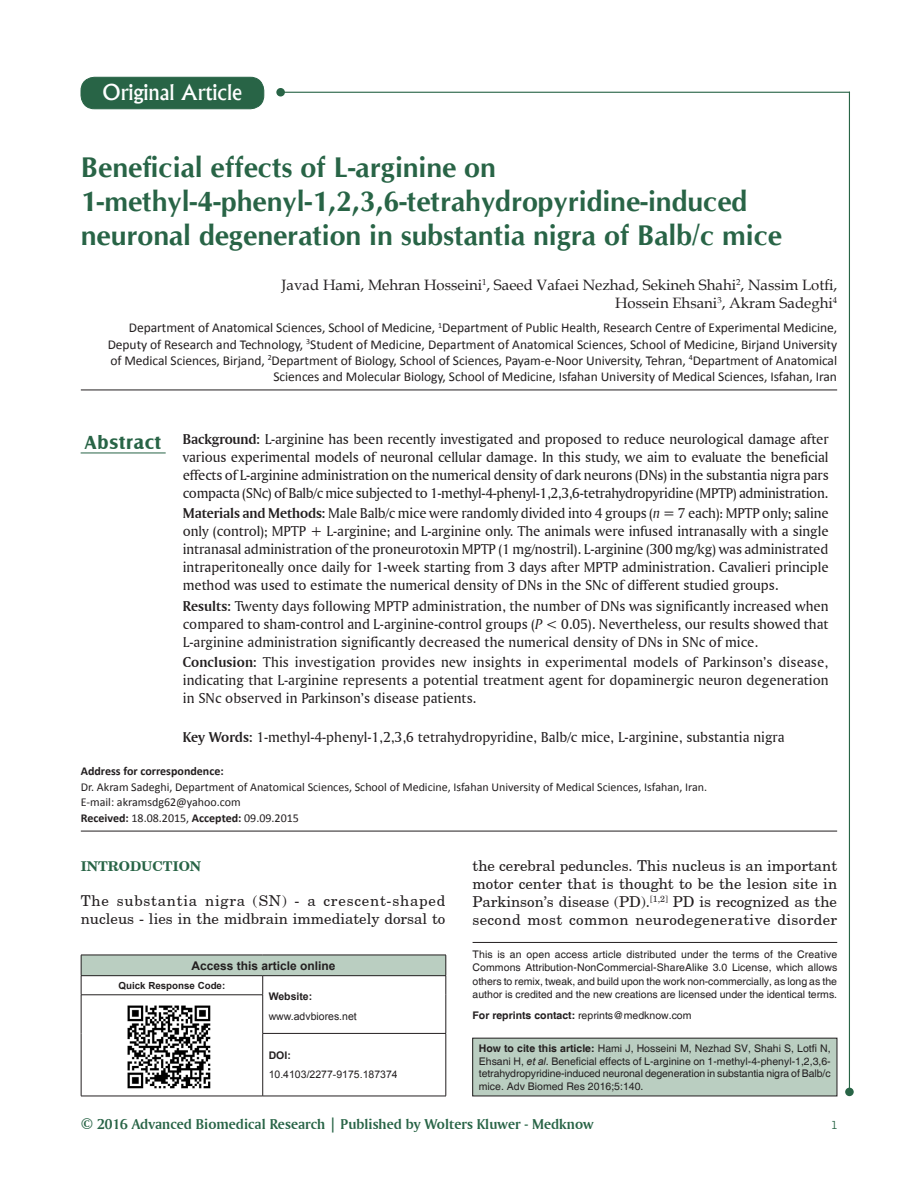
<style>
.page{position:relative;width:918px;height:1188px;background:#fff}
.page>*{position:absolute;margin:0;border:0;box-sizing:border-box;transform-origin:0 0}
.AT{font:700 28.5px/34.2px "CG Omega";color:#286446}
.AH{font:500 21px "Albertus";color:#fff}
.ABSH{font:700 19.5px "Castle T";letter-spacing:.04em;color:#286446}
.ABS{font:15px/18px "Amerigo BT Roman A";letter-spacing:-.005em;color:#231f20;text-align:justify}
.TX{font:15px/18px "New Century Schoolbook";letter-spacing:.025em;color:#231f20;text-align:justify}
.AU{font:15px/18px "Book Antiqua";color:#231f20;text-align:right}
.KWD{font:15px "Amerigo BT Roman A";color:#231f20}
.TX-2{font:15px/18px "New Century Schoolbook";color:#231f20}
.RF{font:15px "Amerigo BT Bold A";color:#286446}
.AFF{font:13.5px/16.2px "Calibri";letter-spacing:-.005em;color:#231f20;text-align:right}
.t1{font:700 13.5px "Century Schoolbook BT";color:#286446}
.ADD{font:12px/15.8px "Calibri";color:#231f20}
.HIS{font:12px "Calibri";color:#231f20}
.ATAO{font:700 12px "Arial";color:#231f20}
.RF-2{font:12px "Bell Centennial BT Address";color:#286446}
.OS{font:10.5px/13.5px "Helvetica";color:#231f20;text-align:justify}
.SRC{font:10.5px/12.6px "Helvetica";letter-spacing:-.01em;color:#231f20;text-align:justify}
.DOI{font:10.5px "Arial";color:#231f20}
.WEB{font:10.5px "Arial";color:#231f20}
.WEB-2{font:700 10.5px "Arial";color:#231f20}
.DOI-2{font:700 10.5px "Arial";color:#231f20}
.QRC{font:700 9.75px "Arial";color:#231f20}
.s1{font-family:"Amerigo BT Bold A"}
.s2{font-family:"Amerigo BT Italic A"}
.s3{font-weight:700}
.s4{font-style:italic}
</style>
<div class="page">
<div style="left:81px;top:77px;width:183px;height:32px;background:#286446;border-radius:14px"></div>
<div style="left:81px;top:77px;width:183px;height:32px;border:1px solid #286446;border-radius:14px"></div>
<hr style="left:281px;top:92px;width:569px;height:1px;background:#286446">
<div style="left:276px;top:88px;width:9px;height:8px;background:#286446;border-radius:50%"></div>
<hr style="left:849px;top:92px;width:1px;height:999px;background:#286446">
<div style="left:845px;top:1088px;width:9px;height:8px;background:#286446;border-radius:50%"></div>
<hr style="left:81px;top:831px;width:756px;height:1px;background:#231f20">
<hr style="left:81px;top:453px;width:85px;height:1px;background:#286446">
<hr style="left:81px;top:390px;width:756px;height:1px;background:#231f20">
<div style="left:81px;top:955px;width:365px;height:21px;background:#bacec1"></div>
<hr style="left:81px;top:1096px;width:182px;height:1px;background:#231f20">
<hr style="left:81px;top:955px;width:182px;height:1px;background:#231f20">
<hr style="left:263px;top:955px;width:183px;height:1px;background:#231f20">
<hr style="left:81px;top:975px;width:182px;height:1px;background:#231f20">
<svg style="left:81px;top:955px;width:1px;height:40px"></svg>
<hr style="left:263px;top:975px;width:183px;height:1px;background:#231f20">
<svg style="left:446px;top:955px;width:1px;height:40px"></svg>
<hr style="left:446px;top:995px;width:1px;height:38px;background:#231f20">
<hr style="left:81px;top:995px;width:182px;height:1px;background:#231f20">
<hr style="left:81px;top:995px;width:1px;height:38px;background:#231f20">
<hr style="left:81px;top:1033px;width:1px;height:63px;background:#231f20">
<hr style="left:446px;top:1034px;width:1px;height:62px;background:#231f20">
<hr style="left:263px;top:1096px;width:183px;height:1px;background:#231f20">
<svg style="left:262px;top:976px;width:1px;height:19px"></svg>
<hr style="left:262px;top:995px;width:1px;height:38px;background:#231f20">
<hr style="left:262px;top:1034px;width:1px;height:62px;background:#231f20">
<hr style="left:263px;top:1033px;width:183px;height:1px;background:#231f20">
<img style="left:127px;top:1005px;width:84px;height:84px">
<div style="left:473px;top:1038px;width:364px;height:58px;background:#bacec1"></div>
<hr style="left:473px;top:942px;width:364px;height:1px;background:#231f20">
<p class="AH" style="left:103px;top:80px;width:141px">Original Article</p>
<p class="AT" style="left:81px;top:150px;width:703px">Beneficial effects of L‑arginine on<br>1‑methyl‑4‑phenyl‑1,2,3,6‑tetrahydropyridine‑induced neuronal degeneration in substantia nigra of Balb/c mice</p>
<p class="AU" style="left:282px;top:275px;width:557px">Javad Hami, Mehran Hosseini<sup>1</sup>, Saeed Vafaei Nezhad, Sekineh Shahi<sup>2</sup>, Nassim Lotfi,<br>Hossein Ehsani<sup>3</sup>, Akram Sadeghi<sup>4</sup></p>
<p class="AFF" style="left:108px;top:320px;width:731px">Department of Anatomical Sciences, School of Medicine, <sup>1</sup>Department of Public Health, Research Centre of Experimental Medicine, Deputy of Research and Technology, <sup>3</sup>Student of Medicine, Department of Anatomical Sciences, School of Medicine, Birjand University of Medical Sciences, Birjand, <sup>2</sup>Department of Biology, School of Sciences, Payam-e-Noor University, Tehran, <sup>4</sup>Department of Anatomical Sciences and Molecular Biology, School of Medicine, Isfahan University of Medical Sciences, Isfahan, Iran</p>
<p class="ABS" style="left:183px;top:430px;width:647px"><span class="s1">Background:</span> L‑arginine has been recently investigated and proposed to reduce neurological damage after various experimental models of neuronal cellular damage. In this study, we aim to evaluate the beneficial effects of L‑arginine administration on the numerical density of dark neurons (DNs) in the substantia nigra pars compacta (SNc) of Balb/c mice subjected to 1‑methyl‑4‑phenyl‑1,2,3,6‑tetrahydropyridine (MPTP) administration.</p>
<p class="ABS" style="left:183px;top:504px;width:647px"><span class="s1">Materials and Methods:</span> Male Balb/c mice were randomly divided into 4 groups (<span class="s2">n</span> = 7 each): MPTP only; saline only (control); MPTP + L‑arginine; and L‑arginine only. The animals were infused intranasally with a single intranasal administration of the proneurotoxin MPTP (1 mg/nostril). L‑arginine (300 mg/kg) was administrated intraperitoneally once daily for 1‑week starting from 3 days after MPTP administration. Cavalieri principle method was used to estimate the numerical density of DNs in the SNc of different studied groups.</p>
<p class="ABS" style="left:183px;top:596px;width:647px"><span class="s1">Results:</span> Twenty days following MPTP administration, the number of DNs was significantly increased when compared to sham‑control and L‑arginine‑control groups (<span class="s2">P</span> &lt; 0.05). Nevertheless, our results showed that L‑arginine administration significantly decreased the numerical density of DNs in SNc of mice.</p>
<p class="ABS" style="left:183px;top:652px;width:647px"><span class="s1">Conclusion:</span> This investigation provides new insights in experimental models of Parkinson’s disease, indicating that L‑arginine represents a potential treatment agent for dopaminergic neuron degeneration in SNc observed in Parkinson’s disease patients.</p>
<p class="KWD" style="left:183px;top:728px;width:603px"><span class="s1">Key Words:</span> 1‑methyl‑4‑phenyl‑1,2,3,6 tetrahydropyridine, Balb/c mice, L‑arginine, substantia nigra</p>
<p class="ADD" style="left:81px;top:763px;width:628px"><span class="s3">Address for correspondence:<br></span>Dr. Akram Sadeghi, Department of Anatomical Sciences, School of Medicine, Isfahan University of Medical Sciences, Isfahan, Iran.<br>E‑mail: akramsdg62@yahoo.com</p>
<p class="HIS" style="left:81px;top:810px;width:220px"><span class="s3">Received:</span> 18.08.2015, <span class="s3">Accepted:</span> 09.09.2015</p>
<p class="ABSH" style="left:85px;top:432px;width:78px">Abstract</p>
<h1 class="t1" style="left:81px;top:857px;width:122px">INTRODUCTION</h1>
<p class="TX-2" style="left:81px;top:891px;width:366px">The substantia nigra (SN) ‑ a crescent‑shaped nucleus ‑ lies in the midbrain immediately dorsal to</p>
<p class="ATAO" style="left:191px;top:957px;width:146px">Access this article online</p>
<p class="QRC" style="left:119px;top:978px;width:108px">Quick Response Code:</p>
<p class="WEB-2" style="left:269px;top:989px;width:45px">Website:</p>
<p class="WEB" style="left:269px;top:1009px;width:90px">www.advbiores.net</p>
<p class="DOI-2" style="left:269px;top:1048px;width:24px">DOI:</p>
<p class="DOI" style="left:269px;top:1067px;width:131px">10.4103/2277-9175.187374</p>
<p class="TX" style="left:472px;top:857px;width:366px">the cerebral peduncles. This nucleus is an important motor center that is thought to be the lesion site in Parkinson’s disease (PD).<sup>[1,2]</sup> PD is recognized as the second most common neurodegenerative disorder</p>
<p class="OS" style="left:473px;top:948px;width:366px">This is an open access article distributed under the terms of the Creative Commons Attribution‑NonCommercial‑ShareAlike 3.0 License, which allows others to remix, tweak, and build upon the work non‑commercially, as long as the author is credited and the new creations are licensed under the identical terms.</p>
<p class="OS" style="left:473px;top:1008px;width:220px"><span class="s3">For reprints contact:</span> reprints@medknow.com</p>
<p class="SRC" style="left:479px;top:1042px;width:353px"><span class="s3">How to cite this article:</span> Hami J, Hosseini M, Nezhad SV, Shahi S, Lotfi N, Ehsani H, <span class="s4">et al</span>. Beneficial effects of L-arginine on 1-methyl-4-phenyl-1,2,3,6- tetrahydropyridine-induced neuronal degeneration in substantia nigra of Balb/c mice. Adv Biomed Res 2016;5:140.</p>
<p class="RF" style="left:81px;top:1115px;width:514px">© 2016 Advanced Biomedical Research | Published by Wolters Kluwer - Medknow</p>
<p class="RF-2" style="left:832px;top:1118px;width:7px">1</p>
</div>
